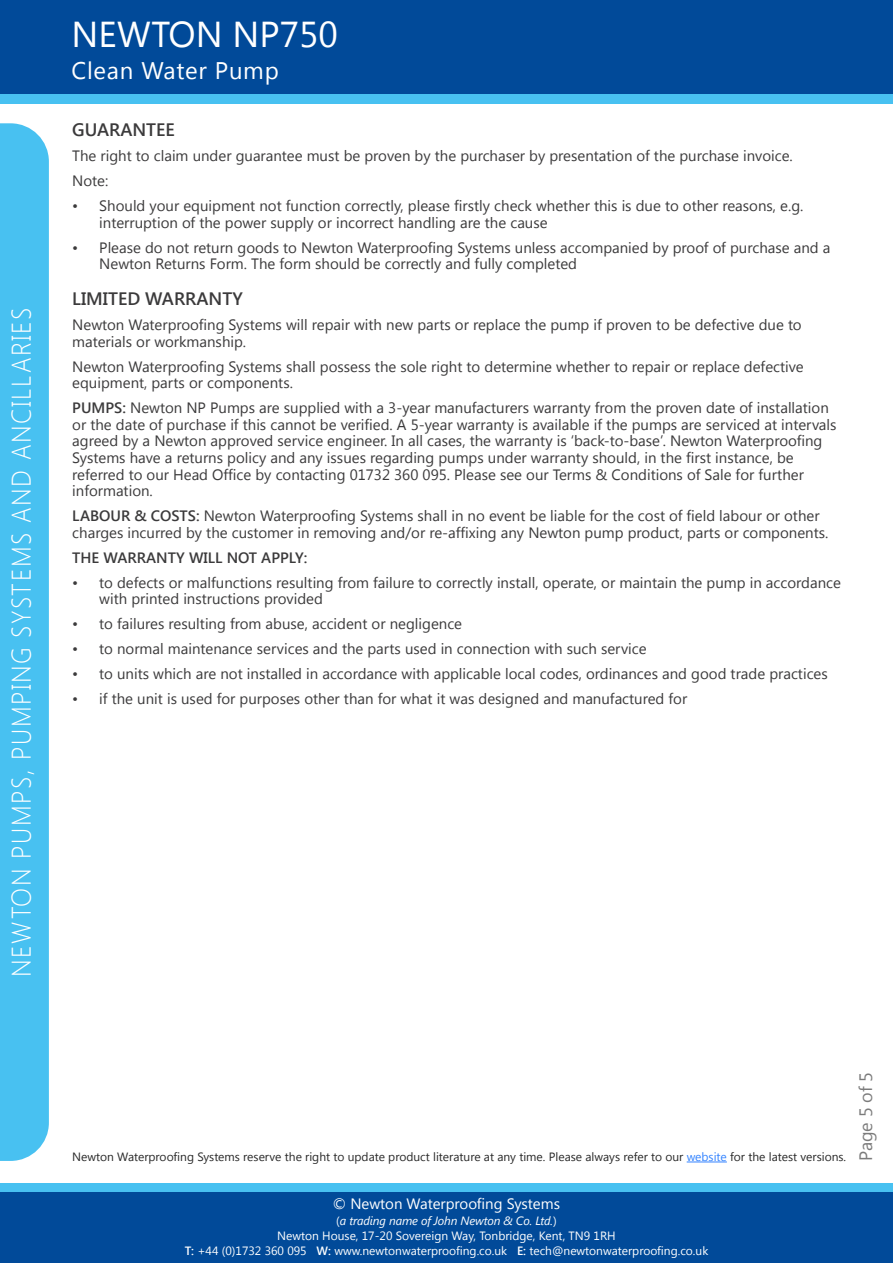
<style>
.page{position:relative;width:893px;height:1263px;background:#fff}
.page>*{position:absolute;margin:0;border:0;box-sizing:border-box;transform-origin:0 0}
.t1{font:36px "Segoe UI";color:#fff}
.t2{font:300 27px "Segoe UI";letter-spacing:.06em;color:#fff;scale:.92 1}
.t3{font:24px "Segoe UI";letter-spacing:.03em;color:#fff}
.t4{font:600 18px "Segoe UI";color:#3b3a3b}
.t5{font:18px "Segoe UI";letter-spacing:-.01em;color:#7b7b7b}
.t6{font:15px/16.5px "Segoe UI";color:#3b3a3b}
.t7{font:15px "Segoe UI";color:#fff}
.t8{font:600 15px "Segoe UI";color:#3b3a3b}
.t9{font:12px/15.6px "Segoe UI";color:#fff;text-align:center}
.t10{font:12px "Segoe UI";color:#292929}
.s1{font-weight:600}
.s2{color:#3484ff}
.s3{font-style:italic}
</style>
<div class="page">
<div style="left:0;top:0;width:893px;height:95px;background:#014a99"></div>
<div style="left:0;top:94px;width:893px;height:9px;background:#48c1f1"></div>
<div style="left:0;top:1191px;width:893px;height:72px;background:#014a99"></div>
<div style="left:0;top:1183px;width:893px;height:8px;background:#48c1f1"></div>
<div style="left:0;top:123px;width:49px;height:1038px;background:#48c1f1"></div>
<hr style="left:687px;top:1161px;width:40px;height:1px;background:#3484ff">
<h2 class="t2" style="left:3px;top:977px;width:729px;rotate:-90deg">NEWTON PUMPS, PUMPING SYSTEMS AND ANCILLARIES</h2>
<h1 class="t1" style="left:71px;top:9px;width:268px">NEWTON NP750</h1>
<h3 class="t3" style="left:71px;top:54px;width:209px">Clean Water Pump</h3>
<p class="t4" style="left:72px;top:117px;width:104px">GUARANTEE</p>
<p class="t6" style="left:72px;top:143px;width:722px;line-height:25px">The right to claim under guarantee must be proven by the purchaser by presentation of the purchase invoice.<br>Note:</p>
<p class="t6" style="left:99px;top:197px;width:706px;text-indent:-27px">• Should your equipment not function correctly, please firstly check whether this is due to other reasons, e.g. interruption of the power supply or incorrect handling are the cause</p>
<p class="t6" style="left:99px;top:239px;width:733px;text-indent:-27px">• Please do not return goods to Newton Waterproofing Systems unless accompanied by proof of purchase and a<br>Newton Returns Form. The form should be correctly and fully completed</p>
<p class="t4" style="left:72px;top:286px;width:172px">LIMITED WARRANTY</p>
<p class="t6" style="left:72px;top:316px;width:731px">Newton Waterproofing Systems will repair with new parts or replace the pump if proven to be defective due to materials or workmanship.</p>
<p class="t6" style="left:72px;top:358px;width:733px">Newton Waterproofing Systems shall possess the sole right to determine whether to repair or replace defective equipment, parts or components.</p>
<p class="t6" style="left:72px;top:399px;width:766px"><span class="s1">PUMPS:</span> Newton NP Pumps are supplied with a 3-year manufacturers warranty from the proven date of installation or the date of purchase if this cannot be verified. A 5-year warranty is available if the pumps are serviced at intervals agreed by a Newton approved service engineer. In all cases, the warranty is ‘back-to-base’. Newton Waterproofing Systems have a returns policy and any issues regarding pumps under warranty should, in the first instance, be referred to our Head Office by contacting 01732 360 095. Please see our Terms &amp; Conditions of Sale for further information.</p>
<p class="t6" style="left:72px;top:507px;width:758px"><span class="s1">LABOUR &amp; COSTS:</span> Newton Waterproofing Systems shall in no event be liable for the cost of field labour or other charges incurred by the customer in removing and/or re-affixing any Newton pump product, parts or components.</p>
<p class="t8" style="left:72px;top:547px;width:237px">THE WARRANTY WILL NOT APPLY:</p>
<p class="t6" style="left:99px;top:573px;width:743px;text-indent:-27px">• to defects or malfunctions resulting from failure to correctly install, operate, or maintain the pump in accordance with printed instructions provided</p>
<p class="t6" style="left:72px;top:615px;width:391px">• to failures resulting from abuse, accident or negligence</p>
<p class="t6" style="left:72px;top:640px;width:576px">• to normal maintenance services and the parts used in connection with such service</p>
<p class="t6" style="left:72px;top:665px;width:757px">• to units which are not installed in accordance with applicable local codes, ordinances and good trade practices</p>
<p class="t6" style="left:72px;top:690px;width:616px">• if the unit is used for purposes other than for what it was designed and manufactured for</p>
<p class="t10" style="left:72px;top:1148px;width:775px">Newton Waterproofing Systems reserve the right to update product literature at any time. Please always refer to our <span class="s2">website</span> for the latest versions.</p>
<p class="t5" style="left:853px;top:1161px;width:90px;rotate:-90deg">Page 5 of 5</p>
<p class="t7" style="left:333px;top:1193px;width:229px">© Newton Waterproofing Systems</p>
<p class="t9" style="left:277px;top:1212px;width:340px">(<span class="s3">a trading name of John Newton &amp; Co. Ltd.</span>)<br>Newton House, 17-20 Sovereign Way, Tonbridge, Kent, TN9 1RH</p>
<p class="t9" style="left:185px;top:1242px;width:525px"><span class="s1">T:</span> +44 (0)1732 360 095 <span class="s1">W:</span> www.newtonwaterproofing.co.uk <span class="s1">E:</span> tech@newtonwaterproofing.co.uk</p>
</div>
